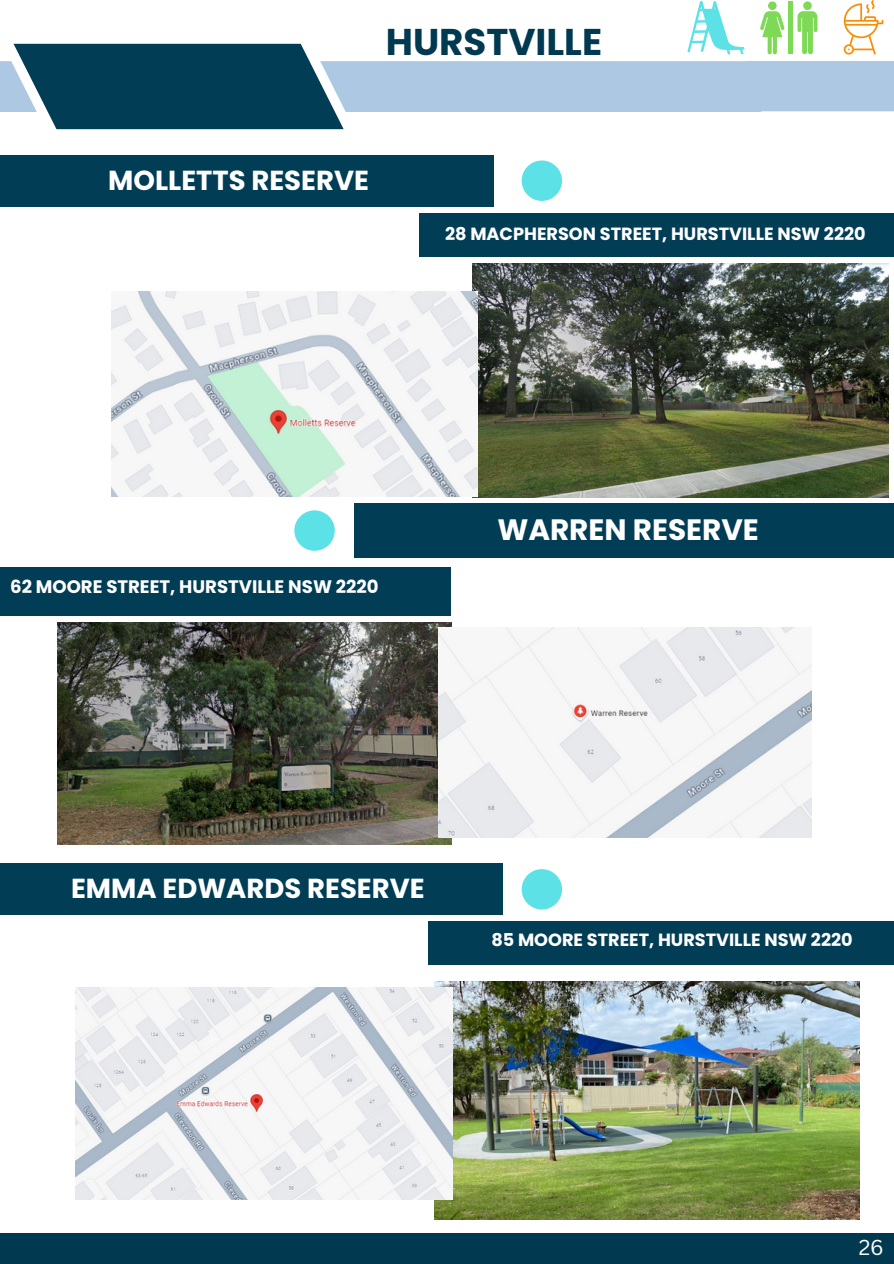
<style>
.page{position:relative;width:894px;height:1264px;background:#fff}
.page>*{position:absolute;margin:0;border:0;box-sizing:border-box;transform-origin:0 0}
.t1{font:700 37.2px "Poppins";color:#003950}
.t2{font:700 29.4px "Poppins";color:#fff}
.t3{font:700 27.45px "Poppins";color:#fff}
.t4{font:21px "Canva Sans";color:#fff}
.t5{font:700 18.15px "Poppins";color:#fff}
.t6{font:700 17.7px "Poppins";color:#fff}
</style>
<div class="page">
<div style="left:354px;top:503px;width:539px;height:55px;background:#013d55"></div>
<div style="left:0;top:567px;width:450px;height:48px;background:#013d55"></div>
<img style="left:57px;top:622px;width:394px;height:222px">
<img style="left:438px;top:628px;width:373px;height:209px">
<svg style="left:0;top:0;width:893px;height:129px"></svg>
<div style="left:0;top:1233px;width:893px;height:30px;background:#003950"></div>
<div style="left:0;top:155px;width:494px;height:51px;background:#013d55"></div>
<div style="left:419px;top:213px;width:474px;height:44px;background:#013d55"></div>
<img style="left:472px;top:264px;width:416px;height:233px">
<img style="left:111px;top:291px;width:366px;height:205px">
<div style="left:0;top:863px;width:503px;height:52px;background:#013d55"></div>
<div style="left:428px;top:921px;width:465px;height:44px;background:#013d55"></div>
<img style="left:434px;top:981px;width:424px;height:238px">
<img style="left:75px;top:987px;width:377px;height:212px">
<div style="left:521px;top:160px;width:41px;height:41px;background:#5ce1e6;border-radius:50%"></div>
<div style="left:294px;top:510px;width:41px;height:41px;background:#5ce1e6;border-radius:50%"></div>
<div style="left:521px;top:869px;width:41px;height:40px;background:#5ce1e6;border-radius:50%"></div>
<p class="t1" style="left:385px;top:16px;width:218px">HURSTVILLE</p>
<p class="t3" style="left:108px;top:161px;width:262px">MOLLETTS RESERVE</p>
<h3 class="t6" style="left:445px;top:221px;width:422px">28 MACPHERSON STREET, HURSTVILLE NSW 2220</h3>
<p class="t5" style="left:10px;top:573px;width:370px">62 MOORE STREET, HURSTVILLE NSW 2220</p>
<p class="t2" style="left:497px;top:509px;width:263px">WARREN RESERVE</p>
<p class="t3" style="left:71px;top:869px;width:355px">EMMA EDWARDS RESERVE</p>
<p class="t6" style="left:491px;top:927px;width:363px">85 MOORE STREET, HURSTVILLE NSW 2220</p>
<h1 class="t4" style="left:858px;top:1232px;width:27px">26</h1>
<p class="t4" style="left:879px;top:1235px;width:15px">9</p>
</div>
